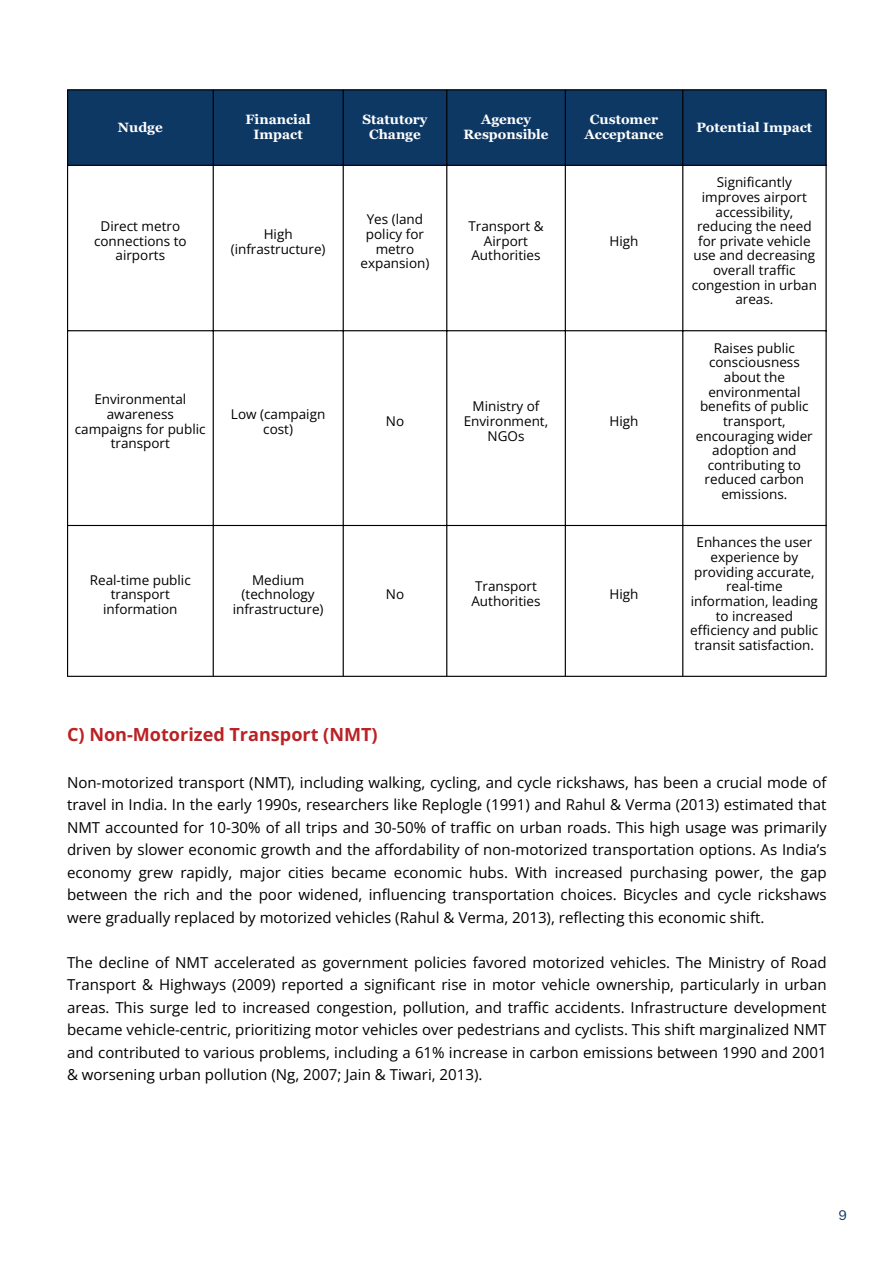
<style>
.page{position:relative;width:894px;height:1264px;background:#fff}
.page>*{position:absolute;margin:0;border:0;box-sizing:border-box;transform-origin:0 0}
.t1{font:700 18px "Open Sans";color:#ba2225}
.t2{font:15px/22.5px "Open Sans";color:#000;text-align:justify}
.t3{font:13.5px/14.7px "Open Sans";color:#000;text-align:center}
.t4{font:700 13.5px/14.7px "Georgia Pro";color:#fff;text-align:center}
.t5{font:13.5px "Canva Sans";color:#0e3864}
</style>
<div class="page">
<div style="left:68px;top:90px;width:757px;height:75px;background:#0e3864"></div>
<hr style="left:67px;top:90px;width:1px;height:585px;background:#000">
<hr style="left:212px;top:90px;width:2px;height:585px;background:#000">
<hr style="left:342px;top:90px;width:1px;height:585px;background:#000">
<hr style="left:446px;top:90px;width:1px;height:585px;background:#000">
<hr style="left:564px;top:90px;width:1px;height:585px;background:#000">
<hr style="left:682px;top:90px;width:1px;height:585px;background:#000">
<hr style="left:825px;top:90px;width:1px;height:585px;background:#000">
<hr style="left:67px;top:89px;width:759px;height:1px;background:#000">
<hr style="left:67px;top:165px;width:759px;height:1px;background:#000">
<hr style="left:67px;top:330px;width:759px;height:1px;background:#000">
<hr style="left:67px;top:525px;width:759px;height:1px;background:#000">
<hr style="left:67px;top:675px;width:759px;height:2px;background:#000">
<p class="t4" style="left:118px;top:120px;width:46px">Nudge</p>
<p class="t4" style="left:245px;top:112px;width:67px">Financial<br>Impact</p>
<p class="t4" style="left:362px;top:112px;width:67px">Statutory<br>Change</p>
<p class="t4" style="left:463px;top:112px;width:86px">Agency<br>Responsible</p>
<p class="t4" style="left:584px;top:112px;width:80px">Customer<br>Acceptance</p>
<p class="t4" style="left:696px;top:120px;width:117px">Potential Impact</p>
<p class="t3" style="left:94px;top:218px;width:94px">Direct metro connections to airports</p>
<p class="t3" style="left:231px;top:226px;width:96px">High (infrastructure)</p>
<p class="t3" style="left:360px;top:212px;width:70px">Yes (land policy for metro expansion)</p>
<p class="t3" style="left:468px;top:218px;width:77px">Transport &amp;<br>Airport<br>Authorities</p>
<p class="t3" style="left:75px;top:392px;width:132px">Environmental awareness campaigns for public transport</p>
<p class="t3" style="left:231px;top:406px;width:96px">Low (campaign cost)</p>
<p class="t3" style="left:386px;top:413px;width:20px">No</p>
<p class="t3" style="left:463px;top:398px;width:86px">Ministry of<br>Environment,<br>NGOs</p>
<p class="t3" style="left:609px;top:233px;width:30px">High</p>
<p class="t3" style="left:609px;top:413px;width:30px">High</p>
<p class="t3" style="left:90px;top:572px;width:102px">Real-time public transport information</p>
<p class="t3" style="left:233px;top:572px;width:92px">Medium (technology infrastructure)</p>
<p class="t3" style="left:386px;top:586px;width:20px">No</p>
<p class="t3" style="left:471px;top:578px;width:71px;text-align:left">Transport<br>Authorities</p>
<p class="t3" style="left:609px;top:586px;width:30px">High</p>
<h2 class="t1" style="left:67px;top:721px;width:312px">C) Non-Motorized Transport (NMT)</h2>
<p class="t3" style="left:691px;top:175px;width:127px">Significantly improves airport accessibility, reducing the need for private vehicle use and decreasing overall traffic congestion in urban areas.</p>
<p class="t3" style="left:695px;top:340px;width:118px">Raises public consciousness about the environmental benefits of public transport, encouraging wider adoption and contributing to reduced carbon emissions.</p>
<p class="t3" style="left:690px;top:535px;width:130px">Enhances the user experience by providing accurate, real-time information, leading to increased efficiency and public transit satisfaction.</p>
<h1 class="t2" style="left:67px;top:770px;width:760px">Non-motorized transport (NMT), including walking, cycling, and cycle rickshaws, has been a crucial mode of travel in India. In the early 1990s, researchers like Replogle (1991) and Rahul &amp; Verma (2013) estimated that NMT accounted for 10-30% of all trips and 30-50% of traffic on urban roads. This high usage was primarily driven by slower economic growth and the affordability of non-motorized transportation options. As India’s economy grew rapidly, major cities became economic hubs. With increased purchasing power, the gap between the rich and the poor widened, influencing transportation choices. Bicycles and cycle rickshaws were gradually replaced by motorized vehicles (Rahul &amp; Verma, 2013), reflecting this economic shift.</h1>
<h2 class="t2" style="left:67px;top:950px;width:760px">The decline of NMT accelerated as government policies favored motorized vehicles. The Ministry of Road Transport &amp; Highways (2009) reported a significant rise in motor vehicle ownership, particularly in urban areas. This surge led to increased congestion, pollution, and traffic accidents. Infrastructure development became vehicle-centric, prioritizing motor vehicles over pedestrians and cyclists. This shift marginalized NMT and contributed to various problems, including a 61% increase in carbon emissions between 1990 and 2001 &amp; worsening urban pollution (Ng, 2007; Jain &amp; Tiwari, 2013).</h2>
<p class="t5" style="left:838px;top:1205px;width:10px">9</p>
</div>
